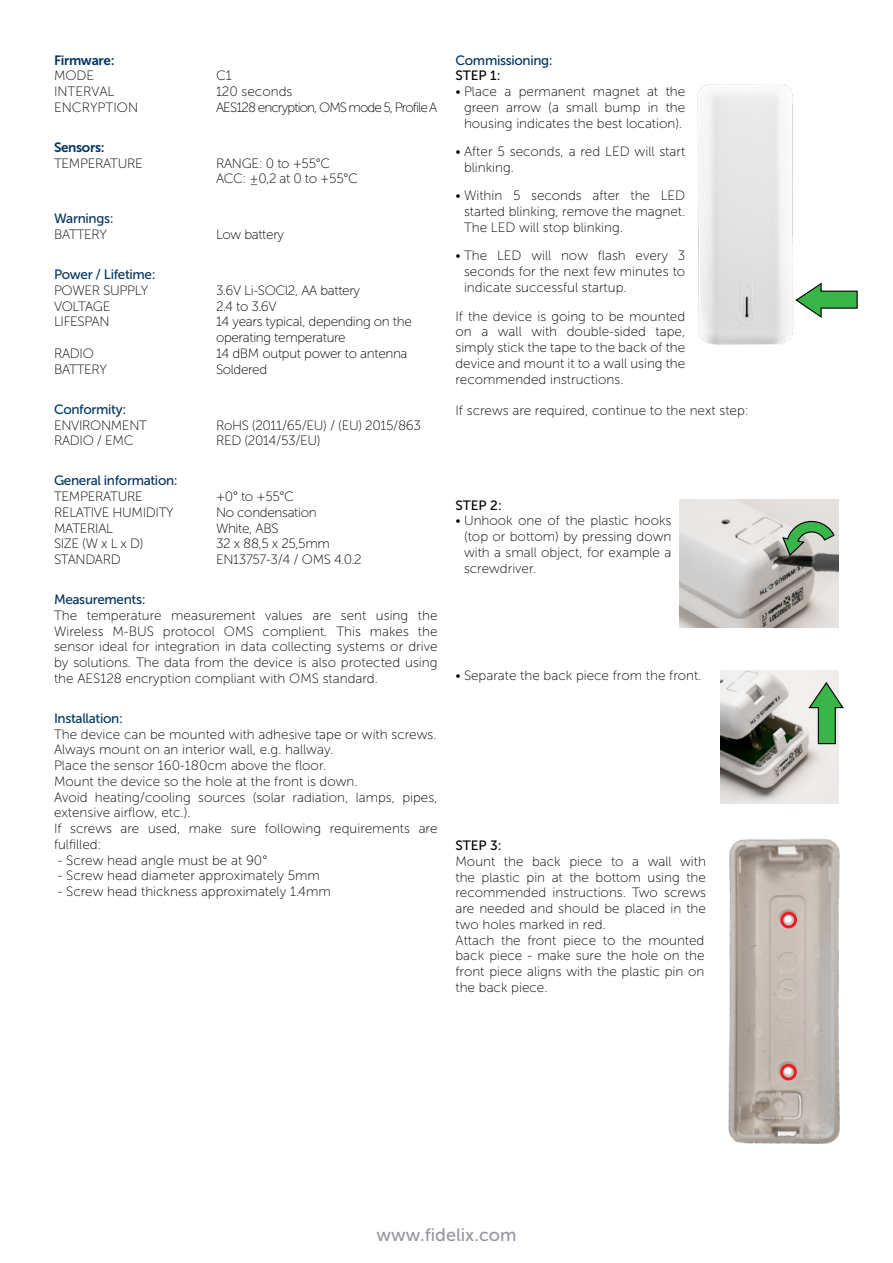
<style>
.page{position:relative;width:893px;height:1263px;background:#fff}
.page>*{position:absolute;margin:0;border:0;box-sizing:border-box;transform-origin:0 0}
.t1{font:18px "Museo Sans 500";color:#9895a0}
.t2{font:13.5px/15.8px "Museo Sans 100";color:#000;text-align:justify}
.t3{font:13.5px/15.8px "Museo Sans 100";letter-spacing:-.025em;color:#000}
.t4{font:13.5px "Museo Sans 500";letter-spacing:-.025em;color:#003462}
.t5{font:13.5px "Museo Sans 100";letter-spacing:-.065em;color:#000}
.t6{font:13.5px "Museo Sans 500";color:#000}
.t7{font:13.5px "Museo Sans 700";letter-spacing:-.025em;color:#003462}
.t8{font:13.5px "Museo Sans 100";letter-spacing:-.03em;color:#000}
</style>
<div class="page">
<img style="left:697px;top:84px;width:97px;height:261px">
<img style="left:721px;top:671px;width:118px;height:132px">
<img style="left:680px;top:499px;width:159px;height:129px">
<img style="left:728px;top:838px;width:112px;height:306px">
<svg style="left:781px;top:520px;width:54px;height:37px;background:#91b190"></svg>
<svg style="left:795px;top:282px;width:63px;height:36px"></svg>
<svg style="left:807px;top:681px;width:37px;height:64px;background:#97c69b"></svg>
<div style="left:780px;top:912px;width:17px;height:16px;border:3px solid #ed1d24;border-radius:50%"></div>
<div style="left:780px;top:1064px;width:17px;height:16px;border:3px solid #ed1d24;border-radius:50%"></div>
<p class="t7" style="left:54px;top:52px;width:62px">Firmware:</p>
<p class="t2" style="left:54px;top:68px;width:42px">MODE</p>
<p class="t2" style="left:216px;top:68px;width:17px">C1</p>
<p class="t2" style="left:54px;top:84px;width:62px">INTERVAL</p>
<p class="t2" style="left:216px;top:84px;width:78px">120 seconds</p>
<p class="t2" style="left:54px;top:100px;width:86px">ENCRYPTION</p>
<p class="t5" style="left:216px;top:100px;width:223px">AES128 encryption, OMS mode 5, Profile A</p>
<p class="t7" style="left:54px;top:140px;width:52px">Sensors:</p>
<p class="t3" style="left:54px;top:155px;width:90px">TEMPERATURE</p>
<p class="t3" style="left:216px;top:155px;width:144px">RANGE: 0 to +55°C<br>ACC: ±0,2 at 0 to +55°C</p>
<p class="t4" style="left:54px;top:211px;width:61px">Warnings:</p>
<p class="t3" style="left:54px;top:227px;width:55px">BATTERY</p>
<p class="t3" style="left:216px;top:227px;width:70px">Low battery</p>
<p class="t4" style="left:54px;top:267px;width:103px">Power / Lifetime:</p>
<p class="t3" style="left:54px;top:283px;width:96px">POWER SUPPLY</p>
<p class="t3" style="left:216px;top:283px;width:146px">3.6V Li-SOCl2, AA battery</p>
<p class="t8" style="left:54px;top:299px;width:58px">VOLTAGE</p>
<p class="t2" style="left:216px;top:298px;width:62px">2.4 to 3.6V</p>
<p class="t3" style="left:54px;top:314px;width:57px">LIFESPAN</p>
<p class="t3" style="left:216px;top:314px;width:197px">14 years typical, depending on the operating temperature</p>
<p class="t2" style="left:54px;top:346px;width:41px">RADIO</p>
<p class="t3" style="left:216px;top:346px;width:193px">14 dBM output power to antenna</p>
<p class="t3" style="left:54px;top:361px;width:55px">BATTERY</p>
<p class="t3" style="left:216px;top:361px;width:53px">Soldered</p>
<p class="t4" style="left:54px;top:402px;width:74px">Conformity:</p>
<p class="t3" style="left:54px;top:417px;width:95px">ENVIRONMENT</p>
<p class="t3" style="left:216px;top:417px;width:207px">RoHS (2011/65/EU) / (EU) 2015/863</p>
<p class="t3" style="left:54px;top:433px;width:81px">RADIO / EMC</p>
<p class="t3" style="left:216px;top:433px;width:106px">RED (2014/53/EU)</p>
<p class="t4" style="left:54px;top:473px;width:125px">General information:</p>
<p class="t3" style="left:54px;top:489px;width:90px">TEMPERATURE</p>
<p class="t2" style="left:216px;top:489px;width:80px">+0° to +55°C</p>
<p class="t3" style="left:54px;top:504px;width:121px">RELATIVE HUMIDITY</p>
<p class="t3" style="left:216px;top:504px;width:102px">No condensation</p>
<p class="t3" style="left:54px;top:520px;width:61px">MATERIAL</p>
<p class="t3" style="left:216px;top:520px;width:64px">White, ABS</p>
<p class="t2" style="left:54px;top:536px;width:91px">SIZE (W x L x D)</p>
<p class="t2" style="left:216px;top:536px;width:115px">32 x 88,5 x 25,5mm</p>
<p class="t3" style="left:54px;top:552px;width:68px">STANDARD</p>
<p class="t3" style="left:216px;top:552px;width:147px">EN13757-3/4 / OMS 4.0.2</p>
<p class="t4" style="left:54px;top:592px;width:93px">Measurements:</p>
<p class="t2" style="left:54px;top:607px;width:385px">The temperature measurement values are sent using the Wireless M-BUS protocol OMS complient. This makes the sensor ideal for integration in data collecting systems or drive by solutions. The data from the device is also protected using the AES128 encryption compliant with OMS standard.</p>
<p class="t4" style="left:54px;top:711px;width:70px">Installation:</p>
<p class="t2" style="left:54px;top:726px;width:385px;text-align:left">The device can be mounted with adhesive tape or with screws.<br>Always mount on an interior wall, e.g. hallway.<br>Place the sensor 160-180cm above the floor.<br>Mount the device so the hole at the front is down.<br>Avoid heating/cooling sources (solar radiation, lamps, pipes, extensive airflow, etc.).<br>If screws are used, make sure following requirements are fulfilled:</p>
<p class="t2" style="left:58px;top:852px;width:211px">- Screw head angle must be at 90°</p>
<p class="t2" style="left:58px;top:868px;width:264px">- Screw head diameter approximately 5mm</p>
<p class="t2" style="left:58px;top:884px;width:275px">- Screw head thickness approximately 1.4mm</p>
<p class="t4" style="left:455px;top:53px;width:99px">Commissioning:</p>
<p class="t6" style="left:455px;top:68px;width:47px">STEP 1:</p>
<p class="t2" style="left:464px;top:84px;width:223px;text-indent:-9px">• Place a permanent magnet at the green arrow (a small bump in the housing indicates the best location).</p>
<p class="t2" style="left:464px;top:144px;width:223px;text-indent:-9px">• After 5 seconds, a red LED will start blinking.</p>
<p class="t2" style="left:464px;top:188px;width:223px;text-indent:-9px">• Within 5 seconds after the LED started blinking, remove the magnet.<br>The LED will stop blinking.</p>
<p class="t2" style="left:464px;top:248px;width:223px;text-indent:-9px">• The LED will now flash every 3 seconds for the next few minutes to indicate successful startup.</p>
<p class="t2" style="left:455px;top:308px;width:231px">If the device is going to be mounted on a wall with double-sided tape, simply stick the tape to the back of the device and mount it to a wall using the recommended instructions.</p>
<p class="t2" style="left:455px;top:403px;width:295px">If screws are required, continue to the next step:</p>
<p class="t6" style="left:455px;top:497px;width:48px">STEP 2:</p>
<p class="t2" style="left:464px;top:513px;width:209px;text-indent:-9px">• Unhook one of the plastic hooks (top or bottom) by pressing down with a small object, for example a screwdriver.</p>
<p class="t2" style="left:455px;top:667px;width:247px">• Separate the back piece from the front.</p>
<p class="t6" style="left:455px;top:838px;width:48px">STEP 3:</p>
<p class="t2" style="left:455px;top:853px;width:252px;text-align:left">Mount the back piece to a wall with the plastic pin at the bottom using the recommended instructions. Two screws are needed and should be placed in the two holes marked in red.<br>Attach the front piece to the mounted back piece - make sure the hole on the front piece aligns with the plastic pin on the back piece.</p>
<h1 class="t1" style="left:376px;top:1224px;width:142px">www.fidelix.com</h1>
</div>
